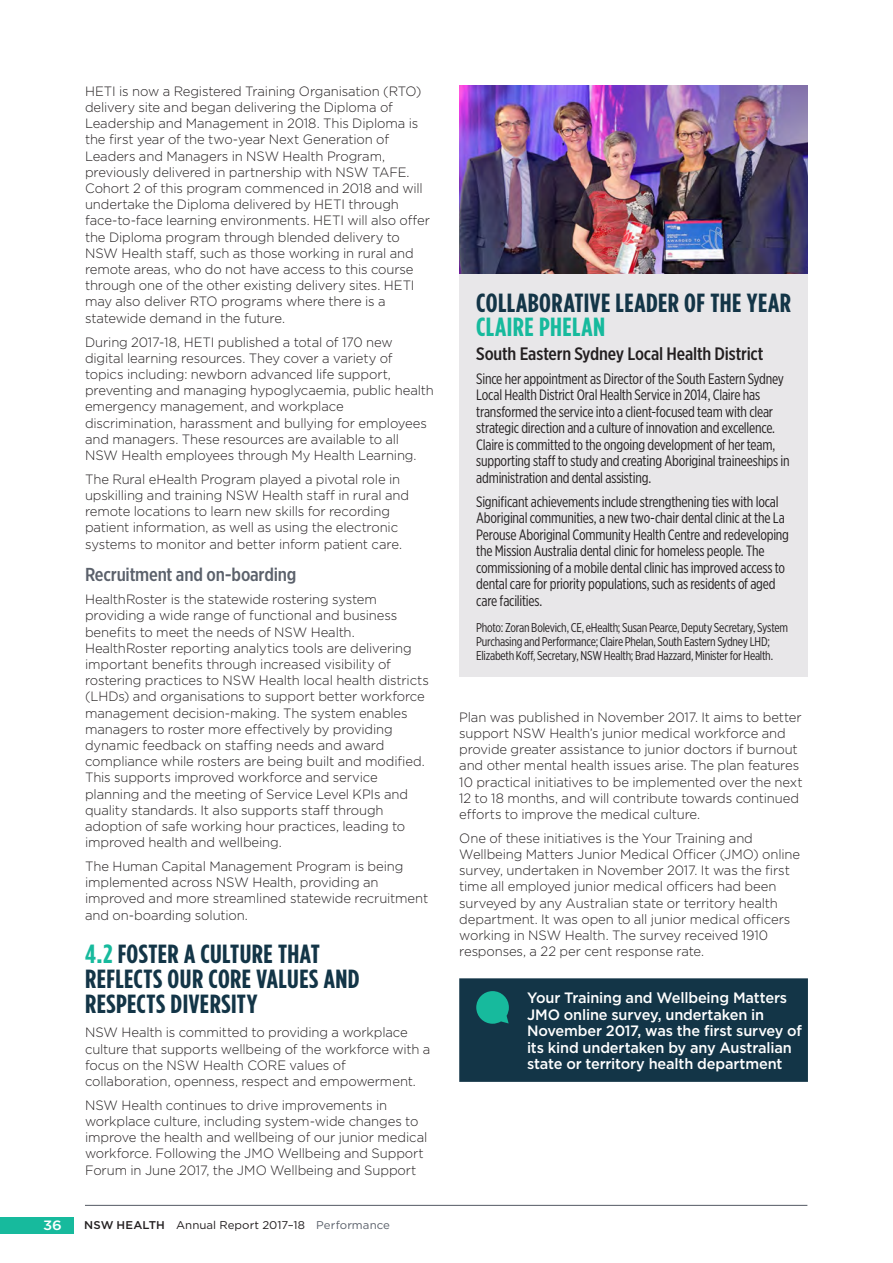
<style>
.page{position:relative;width:893px;height:1263px;background:#fff}
.page>*{position:absolute;margin:0;border:0;box-sizing:border-box;transform-origin:0 0}
.Priority_H2{font:700 26.25px/24.8px "Gotham Condensed";letter-spacing:.015em;color:#133547;scale:1.07 1}
.H2_Case_Study{font:700 26.25px/24.8px "Gotham Condensed";letter-spacing:.015em;color:#133547;scale:1.07 1}
.t1{font:500 18.75px "Gotham X Narrow";letter-spacing:-.01em;color:#5b616b;scale:1.07 1}
.H3_Case_Study{font:500 18px "Gotham X Narrow";letter-spacing:-.01em;color:#231f20;scale:1.07 1}
.Body_Case_Sgtudy{font:15px/16.5px "Gotham X Narrow";letter-spacing:-.015em;color:#231f20}
.Infographic2{font:500 15px/16.5px "Gotham";letter-spacing:-.01em;color:#fff}
.Body{font:300 13.5px/16.2px "Gotham";letter-spacing:-.01em;color:#231f20}
.t2{font:500 13.5px "Gotham";color:#fff;scale:1.1 1}
.Photo_caption_Case_S{font:12.75px/14.1px "Gotham X Narrow";letter-spacing:-.02em;color:#231f20}
.t3{font:11.25px "Gotham";letter-spacing:.005em;color:#231f20}
.s1{color:#17ba9d}
.s2{font-weight:500}
.s3{color:#5b616b}
</style>
<div class="page">
<div style="left:0;top:1217px;width:73px;height:17px;background:#17ba9d"></div>
<hr style="left:85px;top:1205px;width:722px;height:1px;background:#5b616b">
<div style="left:459px;top:978px;width:349px;height:104px;background:#133547"></div>
<div style="left:459px;top:274px;width:349px;height:403px;background:#e8e7e9"></div>
<img style="left:459px;top:85px;width:349px;height:189px">
<p class="Body" style="left:85px;top:83px;width:346px">HETI is now a Registered Training Organisation (RTO) delivery site and began delivering the Diploma of Leadership and Management in 2018. This Diploma is the first year of the two-year Next Generation of Leaders and Managers in NSW Health Program, previously delivered in partnership with NSW TAFE.<br>Cohort 2 of this program commenced in 2018 and will undertake the Diploma delivered by HETI through face-to-face learning environments. HETI will also offer the Diploma program through blended delivery to NSW Health staff, such as those working in rural and remote areas, who do not have access to this course through one of the other existing delivery sites. HETI may also deliver RTO programs where there is a statewide demand in the future.</p>
<p class="Body" style="left:85px;top:333px;width:350px">During 2017-18, HETI published a total of 170 new digital learning resources. They cover a variety of topics including: newborn advanced life support, preventing and managing hypoglycaemia, public health emergency management, and workplace discrimination, harassment and bullying for employees and managers. These resources are available to all NSW Health employees through My Health Learning.</p>
<p class="Body" style="left:85px;top:471px;width:326px">The Rural eHealth Program played a pivotal role in upskilling and training NSW Health staff in rural and remote locations to learn new skills for recording patient information, as well as using the electronic systems to monitor and better inform patient care.</p>
<h3 class="t1" style="left:85px;top:563px;width:199px">Recruitment and on-boarding</h3>
<p class="Body" style="left:85px;top:591px;width:345px">HealthRoster is the statewide rostering system providing a wide range of functional and business benefits to meet the needs of NSW Health.<br>HealthRoster reporting analytics tools are delivering important benefits through increased visibility of rostering practices to NSW Health local health districts (LHDs) and organisations to support better workforce management decision-making. The system enables managers to roster more effectively by providing dynamic feedback on staffing needs and award compliance while rosters are being built and modified.<br>This supports improved workforce and service planning and the meeting of Service Level KPIs and quality standards. It also supports staff through adoption of safe working hour practices, leading to improved health and wellbeing.</p>
<p class="Body" style="left:85px;top:858px;width:345px">The Human Capital Management Program is being implemented across NSW Health, providing an improved and more streamlined statewide recruitment and on-boarding solution.</p>
<p class="Priority_H2" style="left:85px;top:941px;width:258px"><span class="s1">4.2</span> FOSTER A CULTURE THAT<br>REFLECTS OUR CORE VALUES AND<br>RESPECTS DIVERSITY</p>
<p class="Body" style="left:85px;top:1024px;width:347px">NSW Health is committed to providing a workplace culture that supports wellbeing of the workforce with a focus on the NSW Health CORE values of collaboration, openness, respect and empowerment.</p>
<p class="Body" style="left:85px;top:1096px;width:344px">NSW Health continues to drive improvements in workplace culture, including system-wide changes to improve the health and wellbeing of our junior medical workforce. Following the JMO Wellbeing and Support Forum in June 2017, the JMO Wellbeing and Support</p>
<p class="t2" style="left:43px;top:1217px;width:19px">36</p>
<p class="t3" style="left:84px;top:1218px;width:307px"><span class="s2">NSW HEALTH</span> Annual Report 2017–18 <span class="s3">Performance</span></p>
<p class="H2_Case_Study" style="left:476px;top:290px;width:296px">COLLABORATIVE LEADER OF THE YEAR<br><span class="s1">CLAIRE PHELAN</span></p>
<p class="H3_Case_Study" style="left:476px;top:343px;width:270px">South Eastern Sydney Local Health District</p>
<p class="Body_Case_Sgtudy" style="left:476px;top:370px;width:315px">Since her appointment as Director of the South Eastern Sydney Local Health District Oral Health Service in 2014, Claire has transformed the service into a client-focused team with clear strategic direction and a culture of innovation and excellence.<br>Claire is committed to the ongoing development of her team, supporting staff to study and creating Aboriginal traineeships in administration and dental assisting.</p>
<p class="Body_Case_Sgtudy" style="left:476px;top:493px;width:314px">Significant achievements include strengthening ties with local Aboriginal communities, a new two-chair dental clinic at the La Perouse Aboriginal Community Health Centre and redeveloping the Mission Australia dental clinic for homeless people. The commissioning of a mobile dental clinic has improved access to dental care for priority populations, such as residents of aged care facilities.</p>
<p class="Photo_caption_Case_S" style="left:476px;top:620px;width:313px">Photo: Zoran Bolevich, CE, eHealth; Susan Pearce, Deputy Secretary, System<br>Purchasing and Performance; Claire Phelan, South Eastern Sydney LHD;<br>Elizabeth Koff, Secretary, NSW Health; Brad Hazzard, Minister for Health.</p>
<p class="Body" style="left:459px;top:708px;width:345px">Plan was published in November 2017. It aims to better support NSW Health’s junior medical workforce and provide greater assistance to junior doctors if burnout and other mental health issues arise. The plan features 10 practical initiatives to be implemented over the next 12 to 18 months, and will contribute towards continued efforts to improve the medical culture.</p>
<p class="Body" style="left:459px;top:829px;width:342px">One of these initiatives is the Your Training and Wellbeing Matters Junior Medical Officer (JMO) online survey, undertaken in November 2017. It was the first time all employed junior medical officers had been surveyed by any Australian state or territory health department. It was open to all junior medical officers working in NSW Health. The survey received 1910 responses, a 22 per cent response rate.</p>
<p class="Infographic2" style="left:527px;top:989px;width:276px">Your Training and Wellbeing Matters JMO online survey, undertaken in November 2017, was the first survey of its kind undertaken by any Australian state or territory health department</p>
</div>
